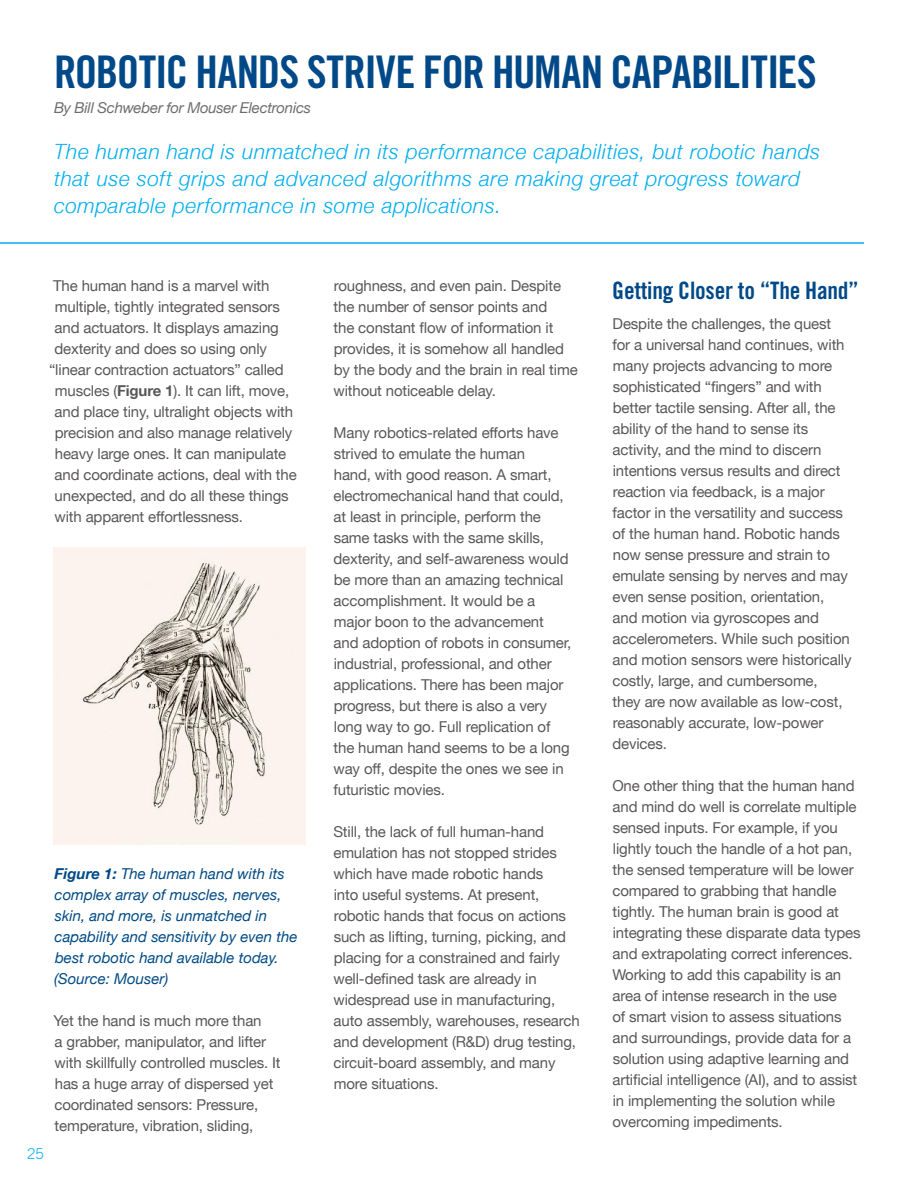
<style>
.page{position:relative;width:918px;height:1188px;background:#fff}
.page>*{position:absolute;margin:0;border:0;box-sizing:border-box;transform-origin:0 0}
.t1{font:45px "Trade Gothic Bold Cond Twenty";letter-spacing:-.025em;color:#004989}
.t2{font:24px "Trade Gothic Bold Cond Twenty";letter-spacing:-.01em;color:#004989}
.t3{font:italic 300 21px/27px "Helvetica Neue LT";letter-spacing:.025em;color:#00aeef}
.t4{font:15px/21px "Helvetica Neue LT";letter-spacing:-.01em;color:#5a5758}
.t5{font:italic 15px/21px "Helvetica Neue LT";color:#004a85}
.t6{font:italic 15px "Helvetica Neue LT";letter-spacing:-.015em;color:#6f6d6f}
.t7{font:300 15px "Trade Gothic";color:#00aeef}
.s1{font-weight:700}
</style>
<div class="page">
<hr style="left:0;top:242px;width:864px;height:2px;background:#00aeef">
<img style="left:53px;top:547px;width:253px;height:297px">
<h1 class="t1" style="left:54px;top:45px;width:764px">ROBOTIC HANDS STRIVE FOR HUMAN CAPABILITIES</h1>
<p class="t6" style="left:54px;top:98px;width:259px">By Bill Schweber for Mouser Electronics</p>
<h3 class="t3" style="left:54px;top:138px;width:768px">The human hand is unmatched in its performance capabilities, but robotic hands that use soft grips and advanced algorithms are making great progress toward comparable performance in some applications.</h3>
<p class="t4" style="left:53px;top:275px;width:218px">The human hand is a marvel with</p>
<p class="t4" style="left:55px;top:296px;width:227px">multiple, tightly integrated sensors</p>
<p class="t4" style="left:55px;top:317px;width:226px">and actuators. It displays amazing</p>
<p class="t4" style="left:54px;top:338px;width:214px">dexterity and does so using only</p>
<p class="t4" style="left:49px;top:359px;width:236px">“linear contraction actuators” called</p>
<p class="t4" style="left:55px;top:380px;width:236px">muscles (<span class="s1">Figure 1</span>). It can lift, move,</p>
<p class="t4" style="left:55px;top:401px;width:240px">and place tiny, ultralight objects with</p>
<p class="t4" style="left:55px;top:422px;width:239px">precision and also manage relatively</p>
<p class="t4" style="left:55px;top:443px;width:233px">heavy large ones. It can manipulate</p>
<p class="t4" style="left:55px;top:464px;width:244px">and coordinate actions, deal with the</p>
<p class="t4" style="left:55px;top:485px;width:236px">unexpected, and do all these things</p>
<p class="t4" style="left:55px;top:506px;width:190px">with apparent effortlessness.</p>
<p class="t7" style="left:27px;top:1145px;width:18px">25</p>
<p class="t5" style="left:54px;top:863px;width:245px"><span class="s1">Figure 1:</span> The human hand with its complex array of muscles, nerves, skin, and more, is unmatched in capability and sensitivity by even the best robotic hand available today. (Source: Mouser)</p>
<p class="t4" style="left:53px;top:1010px;width:229px">Yet the hand is much more than<br>a grabber, manipulator, and lifter with skillfully controlled muscles. It has a huge array of dispersed yet coordinated sensors: Pressure, temperature, vibration, sliding,</p>
<p class="t4" style="left:334px;top:275px;width:246px">roughness, and even pain. Despite the number of sensor points and<br>the constant flow of information it provides, it is somehow all handled by the body and the brain in real time without noticeable delay.</p>
<p class="t4" style="left:333px;top:422px;width:239px">Many robotics-related efforts have strived to emulate the human<br>hand, with good reason. A smart, electromechanical hand that could, at least in principle, perform the same tasks with the same skills, dexterity, and self-awareness would be more than an amazing technical accomplishment. It would be a major boon to the advancement and adoption of robots in consumer, industrial, professional, and other applications. There has been major progress, but there is also a very long way to go. Full replication of the human hand seems to be a long way off, despite the ones we see in futuristic movies.</p>
<p class="t4" style="left:333px;top:821px;width:248px">Still, the lack of full human-hand emulation has not stopped strides which have made robotic hands<br>into useful systems. At present, robotic hands that focus on actions such as lifting, turning, picking, and placing for a constrained and fairly well-defined task are already in widespread use in manufacturing, auto assembly, warehouses, research and development (R&amp;D) drug testing, circuit-board assembly, and many more situations.</p>
<h2 class="t2" style="left:612px;top:276px;width:248px">Getting Closer to “The Hand”</h2>
<p class="t4" style="left:612px;top:313px;width:241px">Despite the challenges, the quest for a universal hand continues, with many projects advancing to more sophisticated “fingers” and with better tactile sensing. After all, the ability of the hand to sense its activity, and the mind to discern intentions versus results and direct reaction via feedback, is a major factor in the versatility and success of the human hand. Robotic hands now sense pressure and strain to emulate sensing by nerves and may even sense position, orientation, and motion via gyroscopes and accelerometers. While such position and motion sensors were historically costly, large, and cumbersome,<br>they are now available as low-cost, reasonably accurate, low-power devices.</p>
<p class="t4" style="left:612px;top:775px;width:250px">One other thing that the human hand and mind do well is correlate multiple sensed inputs. For example, if you lightly touch the handle of a hot pan, the sensed temperature will be lower compared to grabbing that handle tightly. The human brain is good at integrating these disparate data types and extrapolating correct inferences.<br>Working to add this capability is an area of intense research in the use<br>of smart vision to assess situations and surroundings, provide data for a solution using adaptive learning and artificial intelligence (AI), and to assist in implementing the solution while overcoming impediments.</p>
</div>
